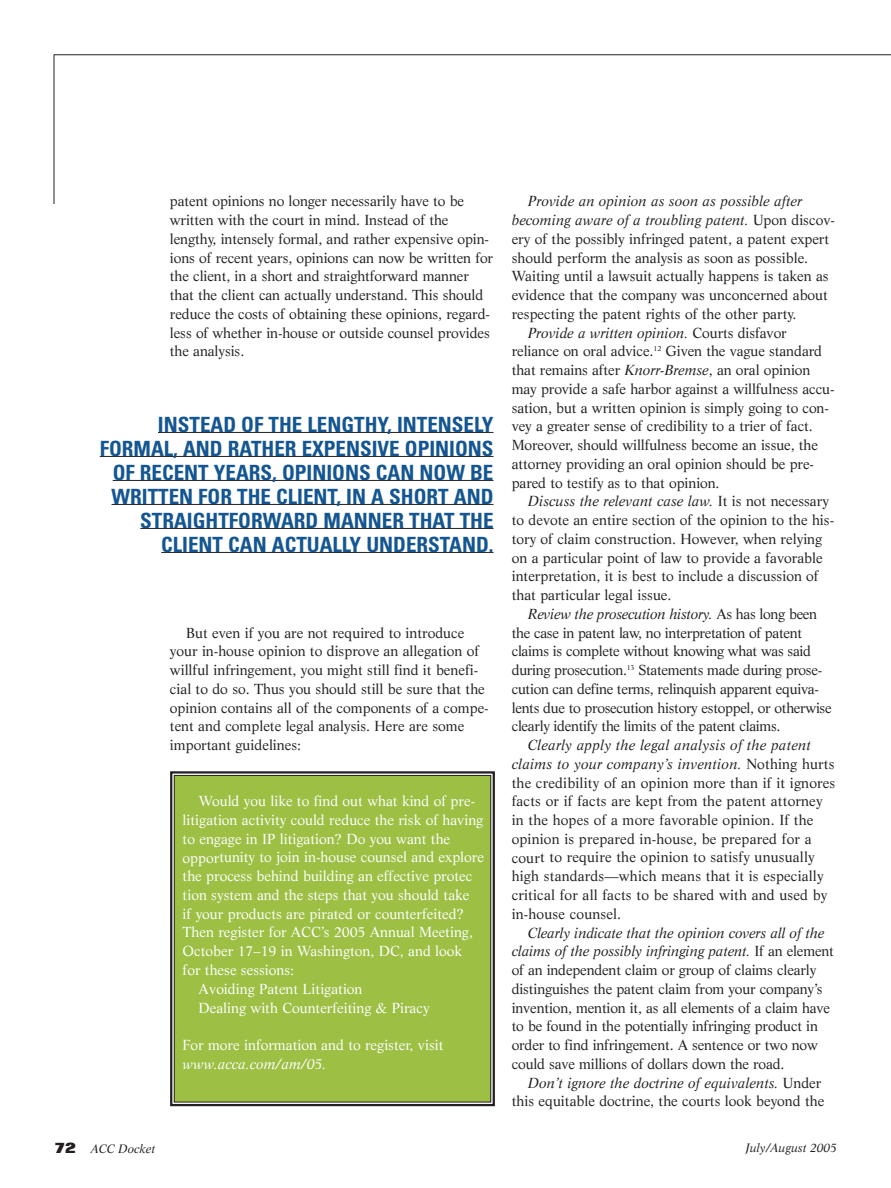
<style>
.page{position:relative;width:891px;height:1188px;background:#fff}
.page>*{position:absolute;margin:0;border:0;box-sizing:border-box;transform-origin:0 0}
.t1{font:700 condensed 21px/24px "Univers";color:#145692;text-align:right}
.t2{font:14.25px/18.8px "Life";letter-spacing:-.005em;color:#231f20}
.t3{font:14.25px/18.8px "Life";color:#fff}
.t4{font:italic 14.25px "Life";color:#fff}
.t5{font:italic 12px "Life";color:#231f20}
.s1{font-style:italic}
.s2{font-family:"Folio";font-weight:800;font-style:normal;font-size:15px}
</style>
<div class="page">
<hr style="left:54px;top:54px;width:837px;height:1px;background:#231f20">
<hr style="left:54px;top:54px;width:1px;height:150px;background:#231f20">
<div style="left:174px;top:775px;width:317px;height:327px;background:#9cbf44"></div>
<div style="left:170px;top:771px;width:325px;height:335px;border:2px solid #231f20"></div>
<div style="left:174px;top:775px;width:317px;height:327px;border:1px solid #231f20"></div>
<hr style="left:158px;top:432px;width:336px;height:1px;background:#231f20">
<hr style="left:100px;top:456px;width:394px;height:1px;background:#231f20">
<hr style="left:113px;top:480px;width:381px;height:1px;background:#231f20">
<hr style="left:112px;top:504px;width:382px;height:1px;background:#231f20">
<hr style="left:140px;top:528px;width:354px;height:1px;background:#231f20">
<hr style="left:161px;top:552px;width:333px;height:1px;background:#231f20">
<p class="t2" style="left:170px;top:193px;width:325px">patent opinions no longer necessarily have to be written with the court in mind. Instead of the lengthy, intensely formal, and rather expensive opin&shy;ions of recent years, opinions can now be written for the client, in a short and straightforward manner that the client can actually understand. This should reduce the costs of obtaining these opinions, regard&shy;less of whether in-house or outside counsel provides the analysis.</p>
<h3 class="t1" style="left:100px;top:415px;width:395px">INSTEAD OF THE LENGTHY, INTENSELY FORMAL, AND RATHER EXPENSIVE OPINIONS OF RECENT YEARS, OPINIONS CAN NOW BE WRITTEN FOR THE CLIENT, IN A SHORT AND STRAIGHTFORWARD MANNER THAT THE CLIENT CAN ACTUALLY UNDERSTAND.</h3>
<p class="t2" style="left:186px;top:624px;width:280px">But even if you are not required to introduce</p>
<p class="t2" style="left:170px;top:643px;width:311px">your in-house opinion to disprove an allegation of</p>
<p class="t2" style="left:170px;top:662px;width:310px">willful infringement, you might still find it benefi-</p>
<p class="t2" style="left:170px;top:681px;width:316px">cial to do so. Thus you should still be sure that the</p>
<p class="t2" style="left:170px;top:699px;width:320px">opinion contains all of the components of a compe-</p>
<p class="t2" style="left:170px;top:718px;width:296px">tent and complete legal analysis. Here are some</p>
<p class="t2" style="left:170px;top:737px;width:133px">important guidelines:</p>
<p class="t3" style="left:183px;top:793px;width:303px;text-indent:16px">Would you like to find out what kind of pre&shy;litigation activity could reduce the risk of having to engage in IP litigation? Do you want the opportunity to join in-house counsel and explore the process behind building an effective protec tion system and the steps that you should take<br>if your products are pirated or counterfeited?<br>Then register for ACC’s 2005 Annual Meeting, October 17–19 in Washington, DC, and look<br>for these sessions:</p>
<p class="t3" style="left:198px;top:981px;width:166px">Avoiding Patent Litigation</p>
<p class="t3" style="left:198px;top:999px;width:233px">Dealing with Counterfeiting &amp; Piracy</p>
<p class="t3" style="left:183px;top:1037px;width:262px">For more information and to register, visit</p>
<p class="t4" style="left:183px;top:1058px;width:145px">www.acca.com/am/05.</p>
<p class="t2" style="left:512px;top:193px;width:325px;text-indent:16px"><span class="s1">Provide an opinion as soon as possible after becoming aware of a troubling patent.</span> Upon discov&shy;ery of the possibly infringed patent, a patent expert should perform the analysis as soon as possible.<br>Waiting until a lawsuit actually happens is taken as evidence that the company was unconcerned about respecting the patent rights of the other party.</p>
<p class="t2" style="left:512px;top:324px;width:324px;text-indent:16px"><span class="s1">Provide a written opinion.</span> Courts disfavor reliance on oral advice.<sup>12</sup> Given the vague standard that remains after <span class="s1">Knorr-Bremse</span>, an oral opinion may provide a safe harbor against a willfulness accu&shy;sation, but a written opinion is simply going to con&shy;vey a greater sense of credibility to a trier of fact.<br>Moreover, should willfulness become an issue, the attorney providing an oral opinion should be pre&shy;pared to testify as to that opinion.</p>
<p class="t2" style="left:512px;top:493px;width:324px;text-indent:16px"><span class="s1">Discuss the relevant case law.</span> It is not necessary to devote an entire section of the opinion to the his&shy;tory of claim construction. However, when relying on a particular point of law to provide a favorable interpretation, it is best to include a discussion of that particular legal issue.</p>
<p class="t2" style="left:512px;top:606px;width:321px;text-indent:16px"><span class="s1">Review the prosecution history.</span> As has long been the case in patent law, no interpretation of patent claims is complete without knowing what was said during prosecution.<sup>13</sup> Statements made during prose&shy;cution can define terms, relinquish apparent equiva&shy;lents due to prosecution history estoppel, or otherwise clearly identify the limits of the patent claims.</p>
<p class="t2" style="left:512px;top:737px;width:325px;text-indent:16px"><span class="s1">Clearly apply the legal analysis of the patent claims to your company’s invention.</span> Nothing hurts the credibility of an opinion more than if it ignores facts or if facts are kept from the patent attorney in the hopes of a more favorable opinion. If the opinion is prepared in-house, be prepared for a court to require the opinion to satisfy unusually high standards—which means that it is especially critical for all facts to be shared with and used by in-house counsel.</p>
<p class="t2" style="left:512px;top:924px;width:324px;text-indent:16px"><span class="s1">Clearly indicate that the opinion covers all of the claims of the possibly infringing patent.</span> If an element of an independent claim or group of claims clearly distinguishes the patent claim from your company’s invention, mention it, as all elements of a claim have to be found in the potentially infringing product in order to find infringement. A sentence or two now could save millions of dollars down the road.</p>
<p class="t2" style="left:512px;top:1074px;width:314px;text-align:right"><span class="s1">Don’t ignore the doctrine of equivalents.</span> Under this equitable doctrine, the courts look beyond the</p>
<p class="t5" style="left:54px;top:1144px;width:102px"><span class="s2">72</span> ACC Docket</p>
<p class="t5" style="left:746px;top:1143px;width:93px">July/August 2005</p>
</div>
